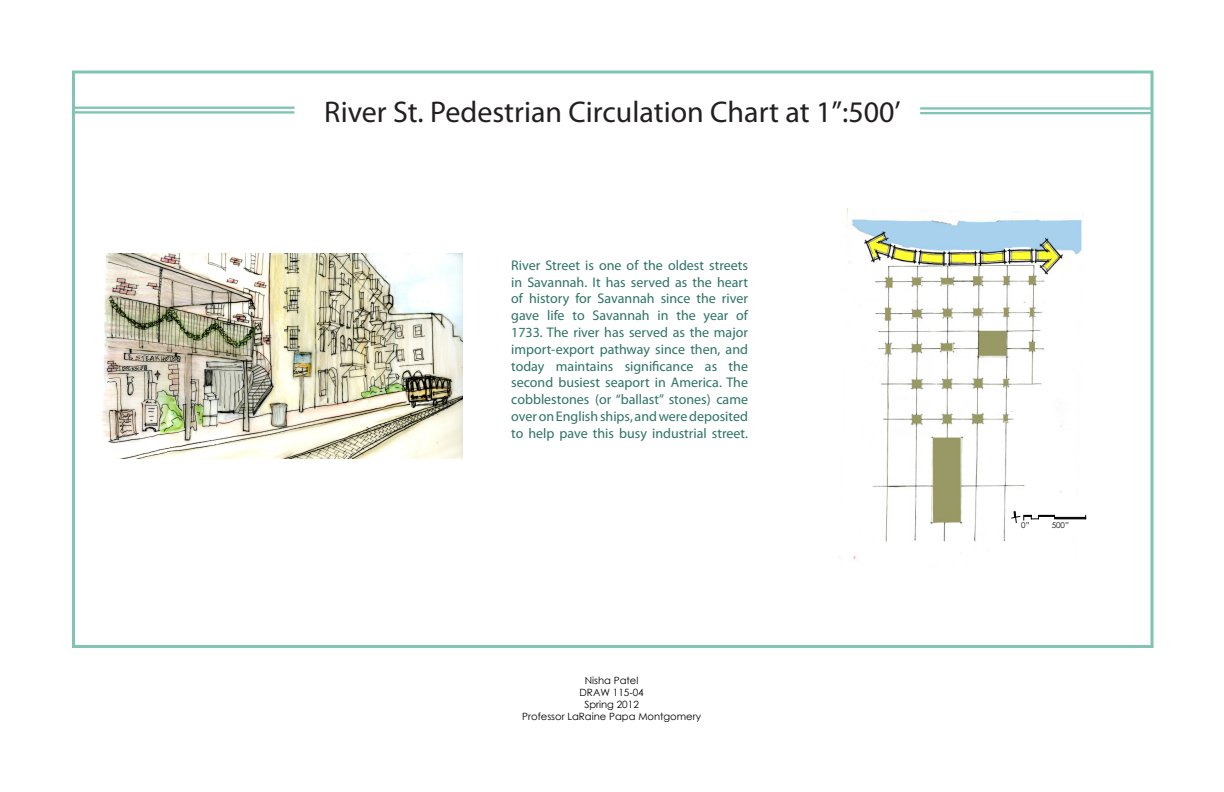
<style>
.page{position:relative;width:1224px;height:792px;background:#fff}
.page>*{position:absolute;margin:0;border:0;box-sizing:border-box;transform-origin:0 0}
.Colum_Text{font:30px "Myriad Pro";color:#231f20}
.Colum_Text-2{font:14px/16.8px "Myriad Pro";color:#2c7364}
.t1{font:10px/12px "Century Gothic";color:#000;text-align:center}
.t2{font:8px "Century Gothic";color:#000}
</style>
<div class="page">
<hr style="left:72px;top:70px;width:1081px;height:3px;background:#80c4b4">
<hr style="left:1151px;top:72px;width:3px;height:575px;background:#80c4b4">
<hr style="left:72px;top:645px;width:1082px;height:3px;background:#80c4b4">
<hr style="left:72px;top:72px;width:3px;height:574px;background:#80c4b4">
<img style="left:839px;top:209px;width:244px;height:351px">
<hr style="left:920px;top:107px;width:232px;height:3px;background:#80c4b4">
<hr style="left:920px;top:112px;width:232px;height:2px;background:#80c4b4">
<hr style="left:73px;top:111px;width:222px;height:3px;background:#80c4b4">
<hr style="left:73px;top:107px;width:222px;height:2px;background:#80c4b4">
<img style="left:103px;top:253px;width:360px;height:205px">
<div style="left:1055px;top:517px;width:31px;height:2px;background:#000;border:1px solid #000"></div>
<svg style="left:1011px;top:509px;width:44px;height:15px"></svg>
<p class="Colum_Text" style="left:324px;top:93px;width:578px">River St. Pedestrian Circulation Chart at 1”:500’</p>
<p class="Colum_Text-2" style="left:511px;top:257px;width:238px">River Street is one of the oldest streets in Savannah. It has served as the heart</p>
<p class="Colum_Text-2" style="left:511px;top:290px;width:238px">of history for Savannah since the river</p>
<p class="Colum_Text-2" style="left:511px;top:307px;width:238px">gave life to Savannah in the year of</p>
<p class="Colum_Text-2" style="left:511px;top:324px;width:238px;text-align:justify">1733. The river has served as the major import-export pathway since then, and today maintains significance as the second busiest seaport in America. The cobblestones (or “ballast” stones) came over on English ships, and were deposited to help pave this busy industrial street.</p>
<p class="t1" style="left:522px;top:675px;width:180px">Nisha Patel<br>DRAW 115-04<br>Spring 2012<br>Professor LaRaine Papa Montgomery</p>
<p class="t2" style="left:1021px;top:519px;width:10px">0”</p>
<p class="t2" style="left:1052px;top:519px;width:19px">500”</p>
</div>
